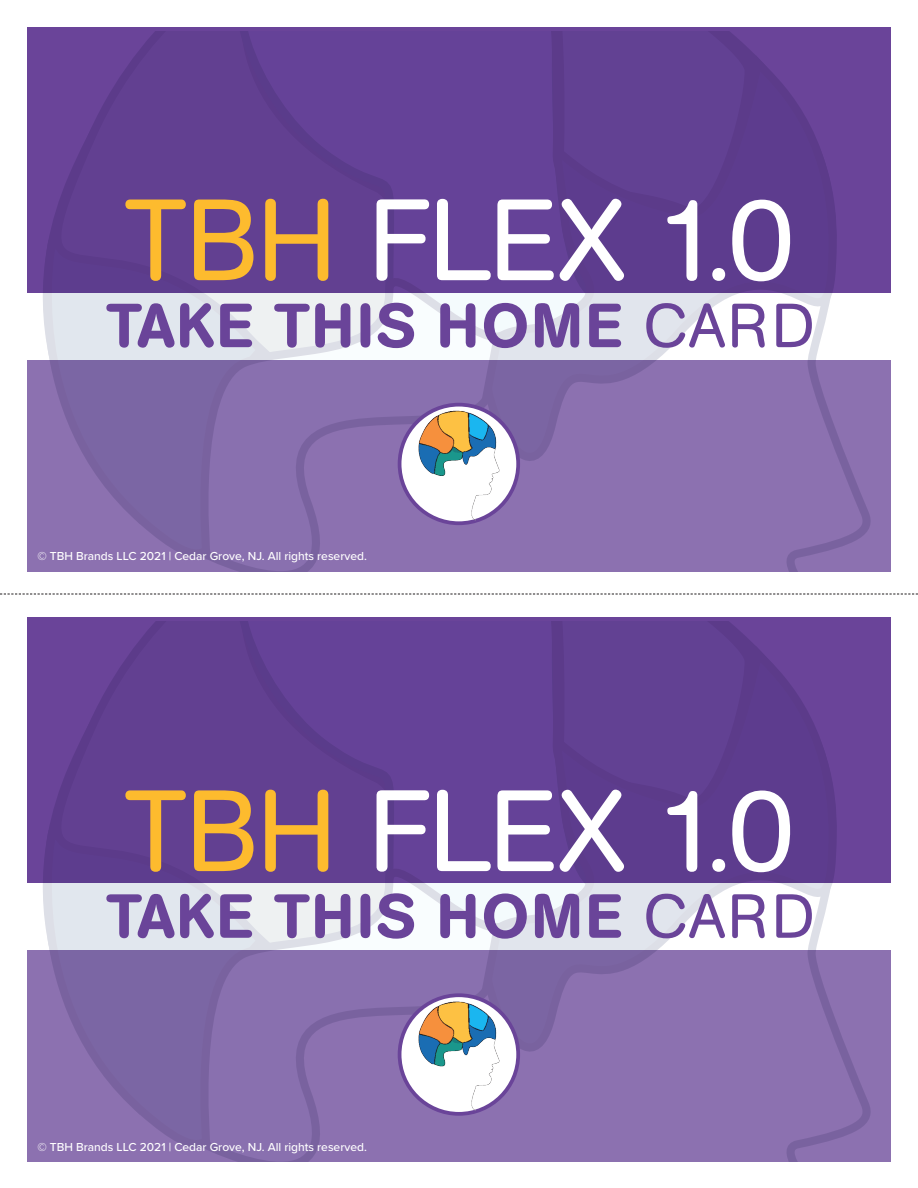
<style>
.page{position:relative;width:918px;height:1188px;background:#fff}
.page>*{position:absolute;margin:0;border:0;box-sizing:border-box;transform-origin:0 0}
.t1{font:114.3px "AG Book Rounded";letter-spacing:-.015em;color:#fff}
.t2{font:500 61.5px "AG Book Rounded";letter-spacing:.05em;color:#6a4499}
.Copyright{font:500 12px "Proxima Nova";color:#fff}
.s1{color:#fdbb2e}
.s2{font-weight:400}
</style>
<div class="page">
<div style="left:43px;top:293px;width:148px;height:67px;background:#e1e7ee"></div>
<svg style="left:507px;top:293px;width:325px;height:67px"></svg>
<svg style="left:191px;top:293px;width:316px;height:67px"></svg>
<div style="left:43px;top:883px;width:148px;height:67px;background:#e1e7ee"></div>
<svg style="left:507px;top:883px;width:326px;height:67px"></svg>
<svg style="left:191px;top:883px;width:316px;height:67px"></svg>
<svg style="left:0;top:594px;width:918px;height:1px"></svg>
<div style="left:27px;top:27px;width:864px;height:266px;background:#624193"></div>
<div style="left:27px;top:618px;width:864px;height:265px;background:#624193"></div>
<div style="left:27px;top:360px;width:864px;height:211px;background:linear-gradient(to right,#836baa,#8c71b0)"></div>
<div style="left:27px;top:950px;width:864px;height:212px;background:linear-gradient(to right,#836caa,#8c71b0)"></div>
<img style="left:391px;top:384px;width:136px;height:163px">
<img style="left:391px;top:975px;width:136px;height:163px">
<p class="t1" style="left:125px;top:176px;width:670px"><span class="s1">TBH</span> FLEX 1.0</p>
<p class="t2" style="left:106px;top:290px;width:710px">TAKE THIS HOME <span class="s2">CARD</span></p>
<p class="Copyright" style="left:38px;top:547px;width:331px">© TBH Brands LLC 2021 | Cedar Grove, NJ. All rights reserved.</p>
<p class="t1" style="left:125px;top:767px;width:670px"><span class="s1">TBH</span> FLEX 1.0</p>
<p class="t2" style="left:106px;top:880px;width:710px">TAKE THIS HOME <span class="s2">CARD</span></p>
<p class="Copyright" style="left:38px;top:1138px;width:331px">© TBH Brands LLC 2021 | Cedar Grove, NJ. All rights reserved.</p>
</div>
